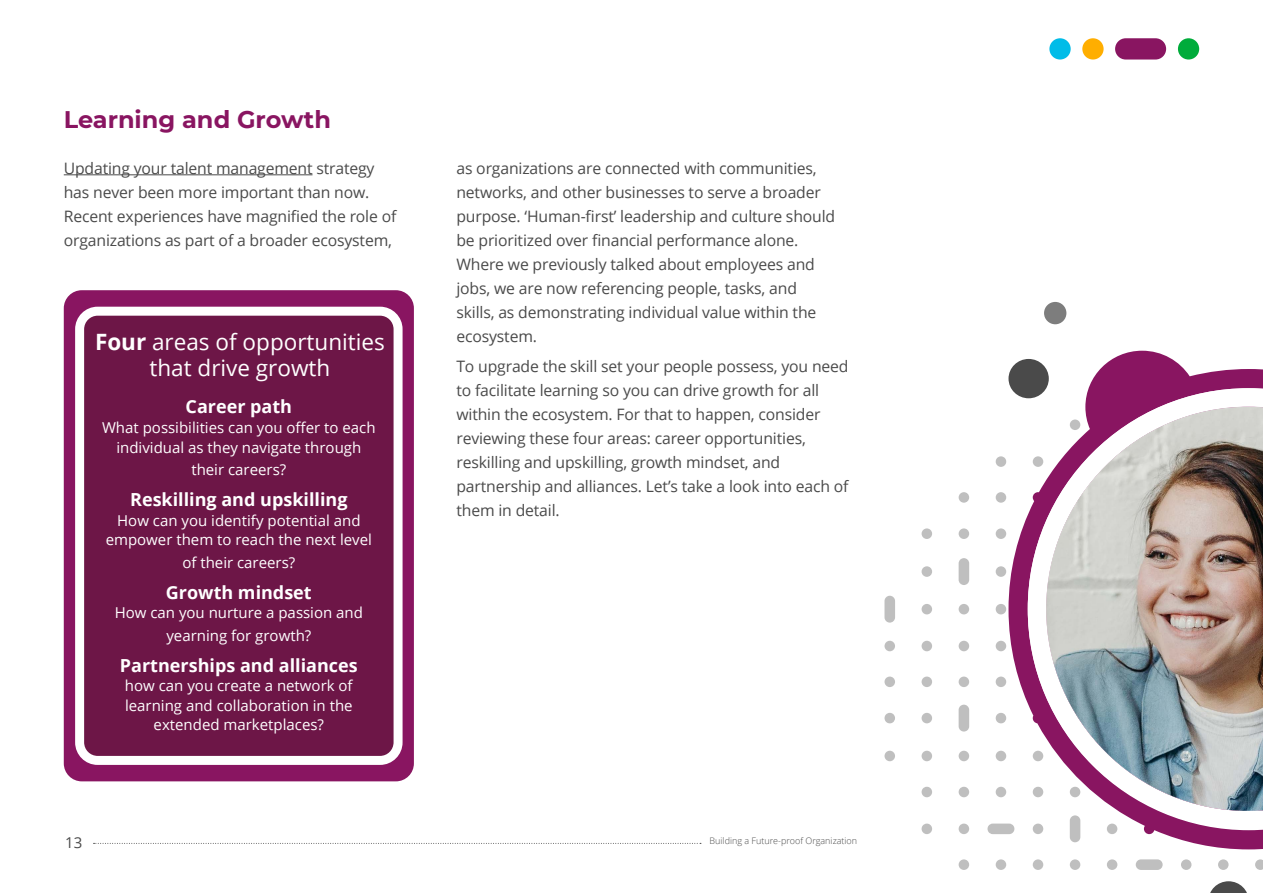
<style>
.page{position:relative;width:1263px;height:893px;background:#fff}
.page>*{position:absolute;margin:0;border:0;box-sizing:border-box;transform-origin:0 0}
.Page_Title{font:700 24px "Montserrat";color:#891561}
.t1{font:22.5px/25.5px "Open Sans";color:#fff;text-align:center}
.t2{font:700 18px "Open Sans";color:#fff}
.Body_Copy{font:15.75px/24px "Open Sans";letter-spacing:-.01em;color:#4a4a4a}
.t3{font:15px/19.5px "Open Sans";color:#fff;text-align:center}
.t4{font:15px "Open Sans";color:#4a4a4a}
.t5{font:300 9px "Open Sans";color:#4a4a4a}
.s1{font-weight:700}
</style>
<div class="page">
<svg style="left:94px;top:843px;width:607px;height:1px"></svg>
<div style="left:921px;top:751px;width:11px;height:10px;background:#bfbfbf;border-radius:5px"></div>
<div style="left:959px;top:751px;width:10px;height:10px;background:#bfbfbf;border-radius:5px"></div>
<div style="left:996px;top:751px;width:10px;height:10px;background:#bfbfbf;border-radius:5px"></div>
<svg style="left:884px;top:713px;width:11px;height:10px"></svg>
<div style="left:884px;top:751px;width:11px;height:10px;background:#bfbfbf;border-radius:5px"></div>
<div style="left:921px;top:713px;width:11px;height:10px;background:#bfbfbf;border-radius:5px"></div>
<svg style="left:996px;top:713px;width:10px;height:10px"></svg>
<svg style="left:884px;top:677px;width:11px;height:10px"></svg>
<div style="left:921px;top:677px;width:11px;height:10px;background:#bfbfbf;border-radius:5px"></div>
<div style="left:959px;top:677px;width:10px;height:10px;background:#bfbfbf;border-radius:5px"></div>
<svg style="left:996px;top:677px;width:10px;height:10px"></svg>
<div style="left:884px;top:641px;width:11px;height:10px;background:#bfbfbf;border-radius:5px"></div>
<div style="left:921px;top:641px;width:11px;height:10px;background:#bfbfbf;border-radius:5px"></div>
<div style="left:959px;top:641px;width:10px;height:10px;background:#bfbfbf;border-radius:5px"></div>
<div style="left:996px;top:641px;width:10px;height:10px;background:#bfbfbf;border-radius:5px"></div>
<div style="left:921px;top:604px;width:11px;height:10px;background:#bfbfbf;border-radius:5px"></div>
<div style="left:959px;top:604px;width:10px;height:10px;background:#bfbfbf;border-radius:5px"></div>
<svg style="left:996px;top:604px;width:10px;height:10px"></svg>
<div style="left:959px;top:859px;width:10px;height:11px;background:#bfbfbf;border-radius:5px"></div>
<div style="left:996px;top:859px;width:10px;height:11px;background:#bfbfbf;border-radius:5px"></div>
<div style="left:1033px;top:859px;width:10px;height:11px;background:#bfbfbf;border-radius:5px"></div>
<div style="left:1070px;top:859px;width:10px;height:11px;background:#bfbfbf;border-radius:5px"></div>
<div style="left:1107px;top:859px;width:10px;height:11px;background:#bfbfbf;border-radius:5px"></div>
<div style="left:1181px;top:859px;width:10px;height:11px;background:#bfbfbf;border-radius:5px"></div>
<div style="left:1218px;top:859px;width:10px;height:11px;background:#bfbfbf;border-radius:5px"></div>
<svg style="left:1255px;top:859px;width:8px;height:11px"></svg>
<svg style="left:921px;top:824px;width:11px;height:10px"></svg>
<svg style="left:959px;top:824px;width:10px;height:10px"></svg>
<svg style="left:921px;top:787px;width:11px;height:10px"></svg>
<svg style="left:959px;top:787px;width:10px;height:10px"></svg>
<div style="left:996px;top:787px;width:10px;height:10px;background:#bfbfbf;border-radius:5px"></div>
<div style="left:921px;top:566px;width:11px;height:11px;background:#bfbfbf;border-radius:5px"></div>
<div style="left:996px;top:566px;width:10px;height:11px;background:#bfbfbf;border-radius:5px"></div>
<div style="left:921px;top:528px;width:11px;height:11px;background:#bfbfbf;border-radius:5px"></div>
<div style="left:959px;top:528px;width:10px;height:11px;background:#bfbfbf;border-radius:5px"></div>
<div style="left:996px;top:528px;width:10px;height:11px;background:#bfbfbf;border-radius:5px"></div>
<div style="left:959px;top:492px;width:10px;height:11px;background:#bfbfbf;border-radius:5px"></div>
<div style="left:996px;top:492px;width:10px;height:11px;background:#bfbfbf;border-radius:5px"></div>
<svg style="left:996px;top:456px;width:10px;height:11px"></svg>
<svg style="left:987px;top:824px;width:21px;height:10px"></svg>
<div style="left:1136px;top:859px;width:26px;height:11px;background:#bfbfbf;border-radius:5px"></div>
<div style="left:884px;top:596px;width:11px;height:27px;background:#bfbfbf;border-radius:5px"></div>
<svg style="left:959px;top:705px;width:10px;height:26px"></svg>
<svg style="left:959px;top:558px;width:10px;height:27px"></svg>
<div style="left:1044px;top:302px;width:22px;height:22px;background:#7d7d7d;border-radius:50%"></div>
<svg style="left:1008px;top:351px;width:255px;height:498px"></svg>
<div style="left:1008px;top:359px;width:41px;height:39px;background:#4a4a4a;border-radius:50%"></div>
<svg style="left:1210px;top:881px;width:37px;height:12px"></svg>
<svg style="left:1028px;top:388px;width:235px;height:442px"></svg>
<hr style="left:64px;top:174px;width:248px;height:1px;background:#4a4a4a">
<div style="left:1049px;top:38px;width:22px;height:22px;background:#00bce8;border-radius:50%"></div>
<div style="left:1178px;top:38px;width:21px;height:22px;background:#00ac3b;border-radius:50%"></div>
<div style="left:1115px;top:38px;width:51px;height:22px;background:#891561;border-radius:11px"></div>
<div style="left:1082px;top:38px;width:21px;height:22px;background:#ffae00;border-radius:50%"></div>
<img style="left:1046px;top:407px;width:217px;height:404px">
<div style="left:64px;top:290px;width:350px;height:491px;background:#891561;border-radius:18px"></div>
<div style="left:80px;top:311px;width:318px;height:449px;background:#6d1647;border-radius:18px"></div>
<div style="left:75px;top:307px;width:328px;height:458px;border:9px solid #fff;border-radius:18px"></div>
<p class="Page_Title" style="left:64px;top:102px;width:269px">Learning and Growth</p>
<p class="Body_Copy" style="left:64px;top:156px;width:334px">Updating your talent management strategy has never been more important than now.<br>Recent experiences have magnified the role of organizations as part of a broader ecosystem,</p>
<p class="t1" style="left:95px;top:329px;width:291px"><span class="s1">Four</span> areas of opportunities that drive growth</p>
<p class="t2" style="left:186px;top:394px;width:108px">Career path</p>
<p class="t3" style="left:102px;top:417px;width:275px">What possibilities can you offer to each individual as they navigate through</p>
<p class="t3" style="left:191px;top:459px;width:96px">their careers?</p>
<p class="t2" style="left:130px;top:487px;width:219px">Reskilling and upskilling</p>
<p class="t3" style="left:106px;top:510px;width:268px">How can you identify potential and empower them to reach the next level</p>
<p class="t3" style="left:182px;top:552px;width:114px">of their careers?</p>
<p class="t2" style="left:166px;top:579px;width:147px">Growth mindset</p>
<p class="t3" style="left:115px;top:601px;width:250px;line-height:22.5px">How can you nurture a passion and yearning for growth?</p>
<p class="t2" style="left:120px;top:652px;width:239px">Partnerships and alliances</p>
<p class="t3" style="left:125px;top:675px;width:229px">how can you create a network of learning and collaboration in the extended marketplaces?</p>
<p class="Body_Copy" style="left:456px;top:156px;width:380px">as organizations are connected with communities, networks, and other businesses to serve a broader purpose. ‘Human-first’ leadership and culture should be prioritized over financial performance alone.<br>Where we previously talked about employees and jobs, we are now referencing people, tasks, and skills, as demonstrating individual value within the ecosystem.</p>
<p class="Body_Copy" style="left:456px;top:354px;width:394px">To upgrade the skill set your people possess, you need to facilitate learning so you can drive growth for all within the ecosystem. For that to happen, consider reviewing these four areas: career opportunities, reskilling and upskilling, growth mindset, and partnership and alliances. Let’s take a look into each of them in detail.</p>
<p class="t4" style="left:65px;top:832px;width:19px">13</p>
<p class="t5" style="left:710px;top:834px;width:149px">Building a Future-proof Organization</p>
</div>
